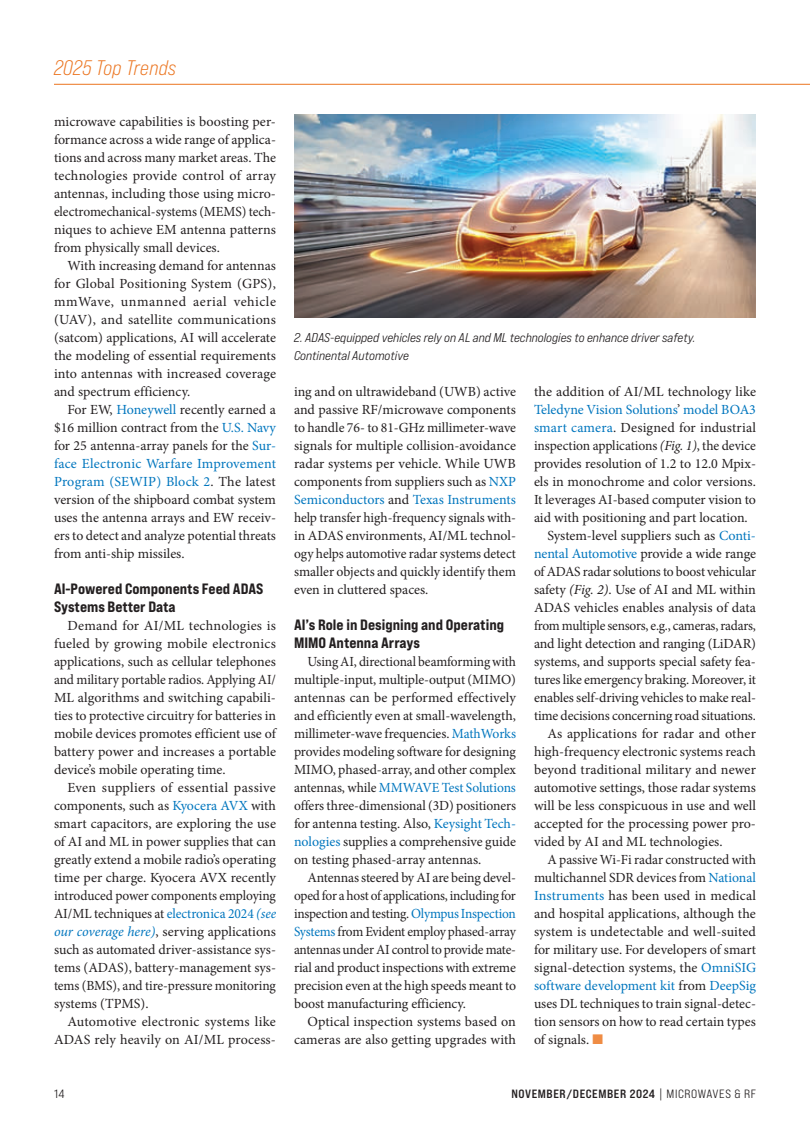
<style>
.page{position:relative;width:810px;height:1134px;background:#fff}
.page>*{position:absolute;margin:0;border:0;box-sizing:border-box;transform-origin:0 0}
.t1{font:21px "Bebas Neue Pro Sm E Bk It";letter-spacing:.02em;color:#eb741f}
.t2{font:15px/18px "Bebas Neue Pro Exp Eb";color:#231f20}
.t3{font:13.95px/18px "Minion Pro";color:#231f20;text-align:justify}
.t4{font:13.95px/18px "Minion Pro";color:#231f20;text-align:justify;scale:.96 1}
.t5{font:13.95px "Minion Pro";letter-spacing:-.005em;color:#0076be}
.t6{font:13.95px "Minion Pro";letter-spacing:-.02em;color:#231f20;scale:.96 1}
.t7{font:12.75px/18px "Bebas Neue Pro Exp Md It";color:#231f20}
.t8{font:12px "Bebas Neue Pro Exp Bd";letter-spacing:.05em;color:#231f20}
.t9{font:12px "Bebas Neue Pro Exp Md";color:#231f20}
.s1{color:#0076be}
.s2{font-style:italic;color:#0076be}
.s3{color:#231f20}
.s4{font-style:italic}
.s5{color:#ef8c44}
.s6{font-family:"Bebas Neue Pro Exp Md"}
</style>
<div class="page">
<hr style="left:54px;top:84px;width:756px;height:1px;background:#eb741f">
<img style="left:294px;top:114px;width:462px;height:204px">
<h1 class="t1" style="left:54px;top:55px;width:124px">2025 Top Trends</h1>
<p class="t3" style="left:54px;top:113px;width:224px">microwave capabilities is boosting per&shy;formance across a wide range of applica&shy;tions and across many market areas. The technologies provide control of array antennas, including those using micro&shy;electromechanical-systems (MEMS) tech&shy;niques to achieve EM antenna patterns from physically small devices.</p>
<p class="t3" style="left:54px;top:257px;width:224px;text-indent:14px">With increasing demand for antennas for Global Positioning System (GPS), mmWave, unmanned aerial vehicle (UAV), and satellite communications (satcom) applications, AI will accelerate the modeling of essential requirements into antennas with increased coverage and spectrum efficiency.</p>
<p class="t3" style="left:54px;top:401px;width:224px;text-indent:14px">For EW, <span class="s1">Honeywell</span> recently earned a $16 million contract from the <span class="s1">U.S. Navy </span>for 25 antenna-array panels for the <span class="s1">Sur&shy;face Electronic Warfare Improvement Program (SEWIP) Block 2</span>. The latest version of the shipboard combat system uses the antenna arrays and EW receiv&shy;ers to detect and analyze potential threats from anti-ship missiles.</p>
<p class="t2" style="left:54px;top:579px;width:211px">AI-Powered Components Feed ADAS<br>Systems Better Data</p>
<p class="t3" style="left:54px;top:617px;width:224px;text-indent:14px">Demand for AI/ML technologies is fueled by growing mobile electronics applications, such as cellular telephones and military portable radios. Applying AI/ ML algorithms and switching capabili&shy;ties to protective circuitry for batteries in mobile devices promotes efficient use of battery power and increases a portable device’s mobile operating time.</p>
<p class="t3" style="left:54px;top:779px;width:224px;text-indent:14px">Even suppliers of essential passive components, such as <span class="s1">Kyocera AVX</span> with smart capacitors, are exploring the use of AI and ML in power supplies that can greatly extend a mobile radio’s operating time per charge. Kyocera AVX recently introduced power components employing AI/ML techniques at <span class="s1">electronica 2024</span> <span class="s2">(see our coverage here)</span>, serving applications such as automated driver-assistance sys&shy;tems (ADAS), battery-management sys&shy;tems (BMS), and tire-pressure monitoring systems (TPMS).</p>
<p class="t3" style="left:54px;top:1013px;width:223px;text-align:right">Automotive electronic systems like<br>ADAS rely heavily on AI/ML process-</p>
<p class="t7" style="left:294px;top:328px;width:403px">2. ADAS-equipped vehicles rely on AL and ML technologies to enhance driver safety.<br>Continental Automotive</p>
<p class="t3" style="left:294px;top:383px;width:224px">ing and on ultrawideband (UWB) active and passive RF/microwave components to handle 76- to 81-GHz millimeter-wave signals for multiple collision-avoidance radar systems per vehicle. While UWB components from suppliers such as <span class="s1">NXP Semiconductors</span> and <span class="s1">Texas Instruments </span>help transfer high-frequency signals with&shy;in ADAS environments, AI/ML technol&shy;ogy helps automotive radar systems detect smaller objects and quickly identify them even in cluttered spaces.</p>
<p class="t2" style="left:294px;top:615px;width:212px">AI’s Role in Designing and Operating<br>MIMO Antenna Arrays</p>
<p class="t4" style="left:294px;top:653px;width:233px;text-indent:14px">Using AI, directional beamforming with multiple-input, multiple-output (MIMO) antennas can be performed effectively and efficiently even at small-wavelength, millimeter-wave frequencies. <span class="s1">MathWorks </span>provides modeling software for designing MIMO, phased-array, and other complex antennas, while <span class="s1">MMWAVE Test Solutions </span>offers three-dimensional (3D) positioners for antenna testing. Also, <span class="s1">Keysight Tech&shy;nologies</span> supplies a comprehensive guide on testing phased-array antennas.</p>
<p class="t3" style="left:294px;top:869px;width:224px;text-indent:14px">Antennas steered by AI are being devel&shy;oped for a host of applications, including for inspection and testing. <span class="s1">Olympus Inspection Systems</span> from Evident employ phased-array antennas under AI control to provide mate&shy;rial and product inspections with extreme precision even at the high speeds meant to boost manufacturing efficiency.</p>
<p class="t3" style="left:294px;top:1013px;width:224px;text-align:right">Optical inspection systems based on cameras are also getting upgrades with</p>
<p class="t3" style="left:534px;top:383px;width:224px">the addition of AI/ML technology like</p>
<p class="t5" style="left:534px;top:400px;width:224px">Teledyne Vision Solutions<span class="s3">’</span> model BOA3</p>
<p class="t3" style="left:534px;top:419px;width:224px"><span class="s1">smart camera</span>. Designed for industrial</p>
<p class="t3" style="left:534px;top:437px;width:224px">inspection applications <span class="s4">(Fig. 1)</span>, the device</p>
<p class="t3" style="left:534px;top:455px;width:224px">provides resolution of 1.2 to 12.0 Mpix-</p>
<p class="t3" style="left:534px;top:473px;width:224px">els in monochrome and color versions.</p>
<p class="t3" style="left:534px;top:491px;width:223px">It leverages AI-based computer vision to</p>
<p class="t3" style="left:534px;top:509px;width:215px">aid with positioning and part location.</p>
<p class="t3" style="left:548px;top:527px;width:210px">System-level suppliers such as <span class="s1">Conti-</span></p>
<p class="t3" style="left:534px;top:545px;width:223px"><span class="s1">nental Automotive</span> provide a wide range</p>
<p class="t3" style="left:534px;top:563px;width:224px">of ADAS radar solutions to boost vehicular</p>
<p class="t3" style="left:534px;top:581px;width:224px">safety <span class="s4">(Fig. 2)</span>. Use of AI and ML within</p>
<p class="t3" style="left:534px;top:599px;width:224px">ADAS vehicles enables analysis of data</p>
<p class="t6" style="left:534px;top:616px;width:233px">from multiple sensors, e.g., cameras, radars,</p>
<p class="t3" style="left:534px;top:635px;width:224px">and light detection and ranging (LiDAR)</p>
<p class="t3" style="left:534px;top:653px;width:224px">systems, and supports special safety fea-</p>
<p class="t3" style="left:534px;top:671px;width:223px">tures like emergency braking. Moreover, it</p>
<p class="t3" style="left:534px;top:689px;width:224px">enables self-driving vehicles to make real-</p>
<p class="t3" style="left:534px;top:707px;width:223px">time decisions concerning road situations.</p>
<p class="t3" style="left:548px;top:725px;width:210px">As applications for radar and other</p>
<p class="t3" style="left:534px;top:743px;width:224px">high-frequency electronic systems reach</p>
<p class="t3" style="left:534px;top:761px;width:223px">beyond traditional military and newer</p>
<p class="t3" style="left:534px;top:779px;width:224px">automotive settings, those radar systems</p>
<p class="t3" style="left:534px;top:797px;width:223px">will be less conspicuous in use and well</p>
<p class="t3" style="left:534px;top:815px;width:224px">accepted for the processing power pro-</p>
<p class="t3" style="left:534px;top:833px;width:190px">vided by AI and ML technologies.</p>
<p class="t3" style="left:548px;top:851px;width:210px">A passive Wi-Fi radar constructed with</p>
<p class="t3" style="left:534px;top:869px;width:224px">multichannel SDR devices from <span class="s1">National</span></p>
<p class="t3" style="left:534px;top:887px;width:224px"><span class="s1">Instruments</span> has been used in medical</p>
<p class="t3" style="left:534px;top:905px;width:223px">and hospital applications, although the</p>
<p class="t3" style="left:534px;top:923px;width:224px">system is undetectable and well-suited</p>
<p class="t3" style="left:534px;top:941px;width:223px">for military use. For developers of smart</p>
<p class="t3" style="left:534px;top:959px;width:224px">signal-detection systems, the <span class="s1">OmniSIG</span></p>
<p class="t5" style="left:534px;top:976px;width:223px">software development kit <span class="s3">from</span> DeepSig</p>
<p class="t3" style="left:534px;top:995px;width:224px">uses DL techniques to train signal-detec-</p>
<p class="t3" style="left:534px;top:1013px;width:223px">tion sensors on how to read certain types</p>
<p class="t3" style="left:534px;top:1031px;width:71px">of signals. <span class="s5">■</span></p>
<p class="t9" style="left:54px;top:1086px;width:12px">14</p>
<p class="t8" style="left:511px;top:1086px;width:246px">NOVEMBER/DECEMBER 2024 <span class="s6">| MICROWAVES &amp; RF</span></p>
</div>
